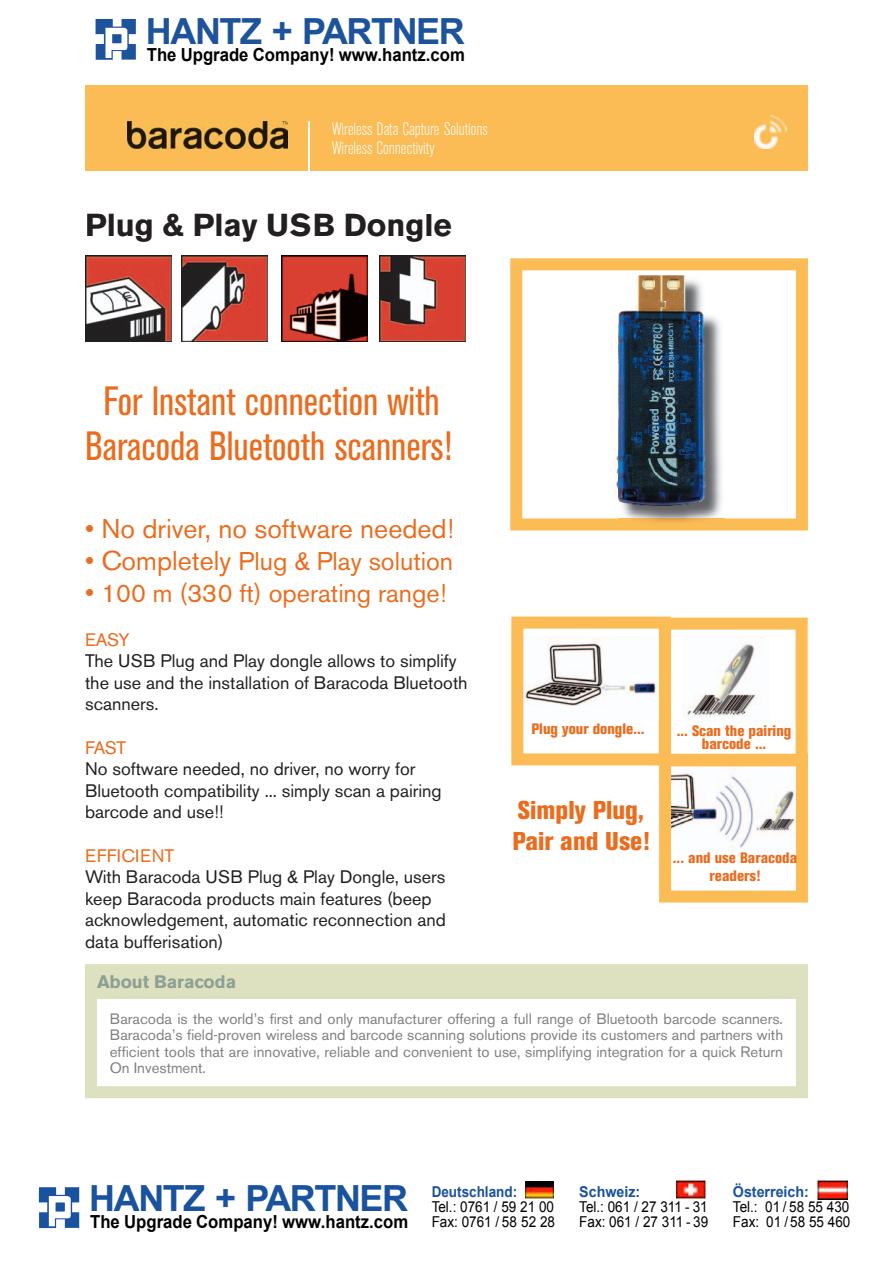
<style>
.page{position:relative;width:893px;height:1263px;background:#fff}
.page>*{position:absolute;margin:0;border:0;box-sizing:border-box;transform-origin:0 0}
.t1{font:condensed 40.5px/45px "Akzidenz Grotesk BE";color:#ea6d1f;text-align:center}
.t2{font:700 36px "Arial";letter-spacing:-.04em;color:#19529e}
.t3{font:700 36px "Arial";letter-spacing:-.04em;color:#1d539b}
.t4{font:700 31.5px "Akzidenz Grotesk BE";color:#231f20}
.t5{font:27px "Akzidenz Grotesk BE";color:#ea6d1f}
.t6{font:25.5px "Akzidenz Grotesk BE";color:#ea6d1f}
.t7{font:800 condensed 25.5px/30.6px "Akzidenz Grotesk BE";color:#ea6d1f}
.t8{font:18px/21.6px "Akzidenz Grotesk BE";color:#231f20}
.t9{font:700 18px "Arial";color:#000;scale:.93 1}
.t10{font:300 condensed 18px/19.5px "Akzidenz Grotesk BE";color:#fff}
.t11{font:18px "Akzidenz Grotesk BE";letter-spacing:.01em;color:#ea6d1f}
.t12{font:700 18px "Akzidenz Grotesk BE";color:#8da094}
.t13{font:15px/16.5px "Akzidenz Grotesk BE";color:#808083;text-align:justify}
.t14{font:15px/15px "Arial";color:#000;scale:.9 1}
.t15{font:800 condensed 15px/13.5px "Akzidenz Grotesk BE";color:#ea6d1f;text-align:center}
.t16{font:700 15px "Arial";color:#19529e;scale:.95 1}
.t17{font:700 15px "Arial";color:#19529e;scale:.9 1}
.s1{font-size:27px}
</style>
<div class="page">
<div style="left:85px;top:85px;width:723px;height:85px;background:#fcbc55"></div>
<img style="left:128px;top:121px;width:159px;height:28px">
<img style="left:754px;top:115px;width:33px;height:34px">
<hr style="left:308px;top:121px;width:2px;height:50px;background:#fff">
<svg style="left:510px;top:258px;width:298px;height:272px"></svg>
<svg style="left:85px;top:999px;width:723px;height:99px"></svg>
<div style="left:85px;top:965px;width:723px;height:34px;background:#dde1bf"></div>
<img style="left:182px;top:255px;width:86px;height:86px">
<img style="left:282px;top:255px;width:86px;height:86px">
<img style="left:85px;top:255px;width:86px;height:86px">
<img style="left:379px;top:255px;width:86px;height:86px">
<svg style="left:511px;top:617px;width:297px;height:285px"></svg>
<img style="left:619px;top:276px;width:105px;height:250px">
<img style="left:607px;top:275px;width:104px;height:236px">
<img style="left:619px;top:276px;width:92px;height:235px">
<img style="left:524px;top:637px;width:134px;height:83px">
<img style="left:682px;top:636px;width:87px;height:87px">
<img style="left:672px;top:767px;width:123px;height:85px">
<svg style="left:39px;top:1187px;width:40px;height:41px"></svg>
<img style="left:525px;top:1181px;width:29px;height:17px">
<img style="left:816px;top:1179px;width:32px;height:20px">
<img style="left:677px;top:1179px;width:30px;height:20px">
<svg style="left:96px;top:19px;width:40px;height:41px"></svg>
<h2 class="t3" style="left:146px;top:11px;width:320px">HANTZ + PARTNER</h2>
<p class="t9" style="left:147px;top:45px;width:343px">The Upgrade Company! www.hantz.com</p>
<p class="t10" style="left:332px;top:119px;width:158px">Wireless Data Capture Solutions<br>Wireless Connectivity</p>
<h3 class="t4" style="left:85px;top:207px;width:368px">Plug &amp; Play USB Dongle</h3>
<h1 class="t1" style="left:85px;top:379px;width:368px">For Instant connection with<br>Baracoda Bluetooth scanners!</h1>
<h3 class="t5" style="left:85px;top:512px;width:371px">• No driver, no software needed!</h3>
<h3 class="t6" style="left:85px;top:546px;width:370px"><span class="s1">• Completely</span> Plug &amp; Play solution</h3>
<h3 class="t6" style="left:85px;top:578px;width:363px"><span class="s1">•</span> 100 m (330 ft) operating range!</h3>
<p class="t11" style="left:85px;top:629px;width:46px">EASY</p>
<p class="t8" style="left:85px;top:650px;width:384px">The USB Plug and Play dongle allows to simplify the use and the installation of Baracoda Bluetooth scanners.</p>
<p class="t11" style="left:85px;top:737px;width:43px">FAST</p>
<p class="t8" style="left:85px;top:758px;width:358px">No software needed, no driver, no worry for<br>Bluetooth compatibility ... simply scan a pairing barcode and use!!</p>
<p class="t11" style="left:85px;top:845px;width:91px">EFFICIENT</p>
<p class="t8" style="left:85px;top:866px;width:362px">With Baracoda USB Plug &amp; Play Dongle, users keep Baracoda products main features (beep acknowledgement, automatic reconnection and data bufferisation)</p>
<p class="t12" style="left:97px;top:971px;width:141px">About Baracoda</p>
<p class="t15" style="left:531px;top:722px;width:115px">Plug your dongle...</p>
<p class="t15" style="left:677px;top:724px;width:116px">... Scan the pairing barcode ...</p>
<h3 class="t7" style="left:512px;top:795px;width:139px">Simply Plug,<br>Pair and Use!</h3>
<p class="t15" style="left:673px;top:849px;width:126px;line-height:18px">... and use Baracoda readers!</p>
<p class="t13" style="left:110px;top:1010px;width:675px">Baracoda is the world’s first and only manufacturer offering a full range of Bluetooth barcode scanners.<br>Baracoda’s field-proven wireless and barcode scanning solutions provide its customers and partners with efficient tools that are innovative, reliable and convenient to use, simplifying integration for a quick Return On Investment.</p>
<h2 class="t2" style="left:89px;top:1177px;width:320px">HANTZ + PARTNER</h2>
<p class="t9" style="left:90px;top:1211px;width:343px">The Upgrade Company! www.hantz.com</p>
<p class="t17" style="left:432px;top:1183px;width:97px">Deutschland:</p>
<p class="t14" style="left:432px;top:1199px;width:139px">Tel.: 0761 / 59 21 00<br>Fax: 0761 / 58 52 28</p>
<p class="t16" style="left:579px;top:1183px;width:66px">Schweiz:</p>
<p class="t14" style="left:579px;top:1199px;width:145px">Tel.: 061 / 27 311 - 31<br>Fax: 061 / 27 311 - 39</p>
<p class="t16" style="left:733px;top:1184px;width:82px">Österreich:</p>
<p class="t14" style="left:733px;top:1199px;width:132px">Tel.: 01 / 58 55 430<br>Fax: 01 / 58 55 460</p>
</div>
